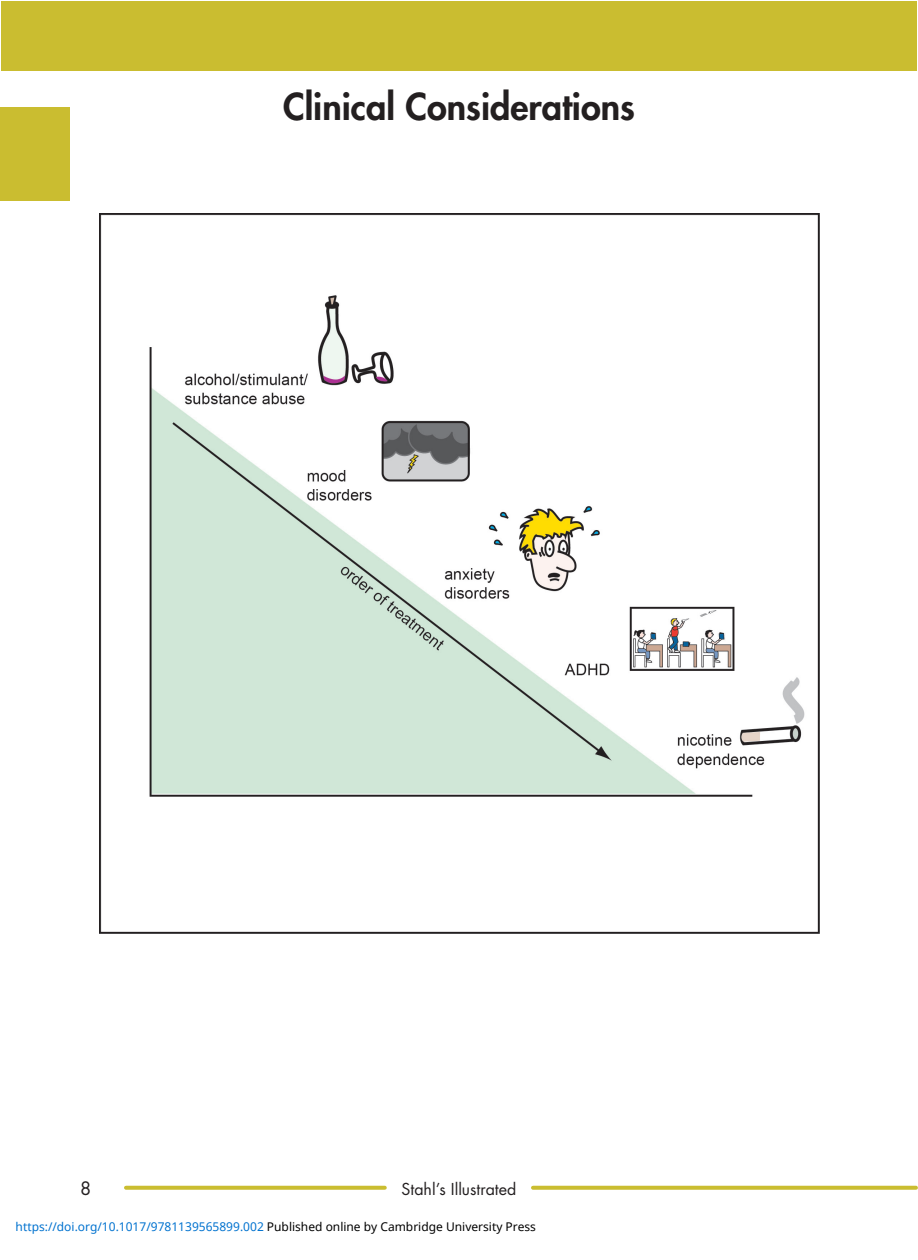
<style>
.page{position:relative;width:918px;height:1260px;background:#fff}
.page>*{position:absolute;margin:0;border:0;box-sizing:border-box;transform-origin:0 0}
.Title_Box_Spacing{font:800 36px "Futura Std";color:#231f20}
.t1{font:18px "Futura Std";color:#231f20}
.t2{font:16px "Futura Std";color:#231f20}
.t3{font:12px "Noto Sans";color:#0172cf}
.s1{color:#000}
</style>
<div class="page">
<div style="left:1px;top:1px;width:916px;height:70px;background:#cabd30"></div>
<svg style="left:126px;top:1186px;width:259px;height:4px"></svg>
<svg style="left:533px;top:1186px;width:383px;height:4px;background:#cdc13d"></svg>
<div style="left:0;top:107px;width:70px;height:94px;background:#cabd30"></div>
<img style="left:99px;top:214px;width:720px;height:720px">
<p class="Title_Box_Spacing" style="left:283px;top:84px;width:353px">Clinical Considerations</p>
<h2 class="t1" style="left:80px;top:1177px;width:13px">8</h2>
<h3 class="t2" style="left:402px;top:1179px;width:116px">Stahl’s Illustrated</h3>
<p class="t3" style="left:16px;top:1219px;width:522px">https://doi.org/10.1017/9781139565899.002 <span class="s1">Published online by Cambridge University Press</span></p>
</div>
